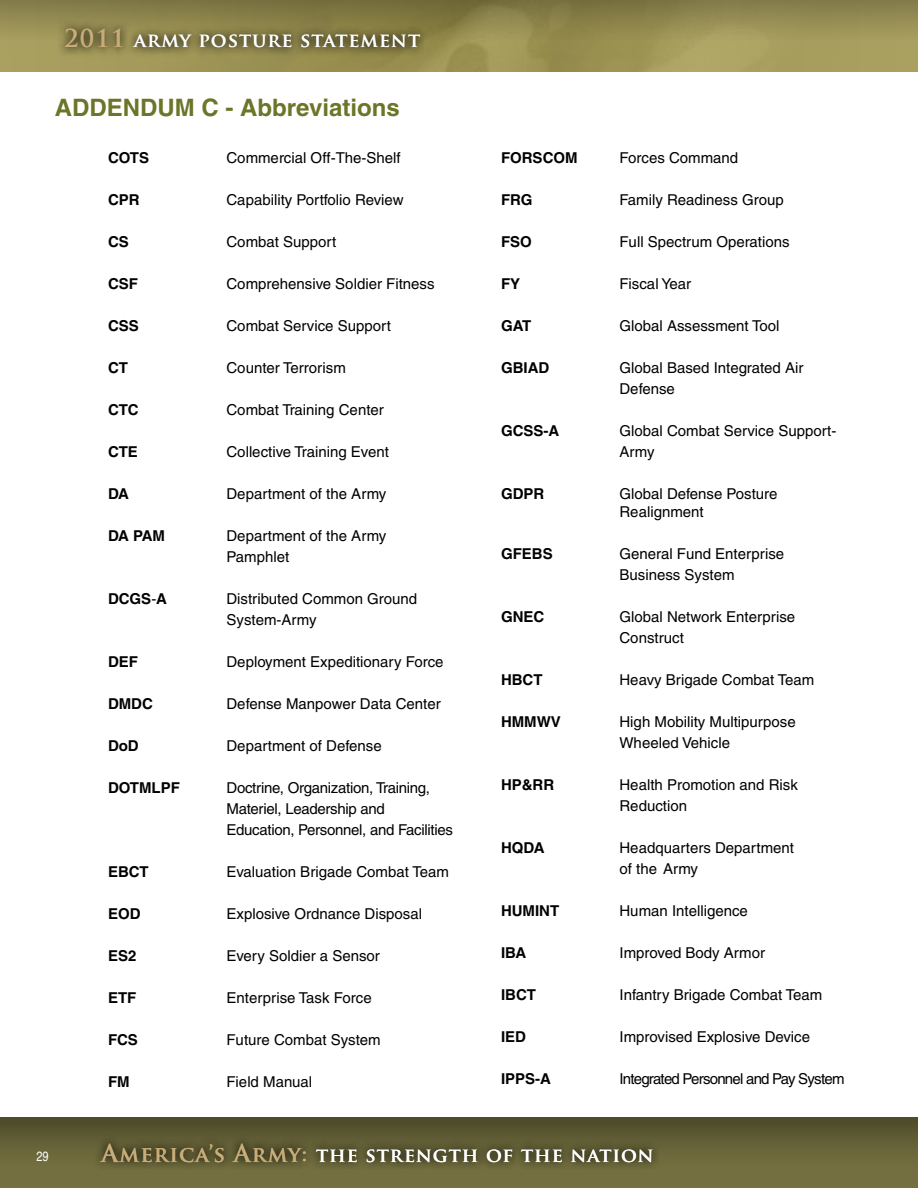
<style>
.page{position:relative;width:918px;height:1188px;background:#fff}
.page>*{position:absolute;margin:0;border:0;box-sizing:border-box;transform-origin:0 0}
.t1{font:700 24px "Helvetica";color:#6c7528}
.t2{font:700 19.2px "Trajan Pro";letter-spacing:.05em;color:#fff}
.t3{font:15px/21px "Helvetica";color:#000}
.t4{font:700 15px "Helvetica";color:#000}
.t5{font:15px/21px "Helvetica";letter-spacing:-.02em;color:#000}
.t6{font:15px "Helvetica";letter-spacing:-.05em;color:#000}
.t7{font:condensed 13.5px "Helvetica";color:#fff}
.s1{font-size:24px;color:#c8ad79}
.s2{font-weight:400}
.s3{font-size:21.6px;color:#c8ad79}
</style>
<div class="page">
<div style="left:0;top:1117px;width:918px;height:71px;background:#736f40"></div>
<img style="left:0;top:42px;width:917px;height:30px">
<svg style="left:0;top:0;width:917px;height:42px;background:#8c844c"></svg>
<div style="left:0;top:1117px;width:918px;height:55px;background:linear-gradient(to bottom,#4e4b2b,#787442)"></div>
<svg style="left:55px;top:19px;width:372px;height:37px;background:#817944"></svg>
<div style="left:90px;top:1133px;width:569px;height:37px;background:#000;opacity:.28"></div>
<hr style="left:917px;top:1117px;width:1px;height:55px;background:#000">
<hr style="left:917px;top:0;width:1px;height:72px;background:#aaa060">
<hr style="left:917px;top:0;width:1px;height:42px;background:#000">
<p class="t2" style="left:64px;top:28px;width:358px"><span class="s1">2011</span> army posture statement</p>
<h1 class="t1" style="left:55px;top:92px;width:346px">ADDENDUM C - Abbreviations</h1>
<p class="t4" style="left:108px;top:149px;width:43px">COTS</p>
<p class="t3" style="left:226px;top:147px;width:176px">Commercial Off-The-Shelf</p>
<p class="t4" style="left:108px;top:191px;width:33px">CPR</p>
<p class="t3" style="left:226px;top:189px;width:179px">Capability Portfolio Review</p>
<p class="t4" style="left:108px;top:233px;width:22px">CS</p>
<p class="t3" style="left:226px;top:231px;width:111px">Combat Support</p>
<p class="t4" style="left:108px;top:275px;width:31px">CSF</p>
<p class="t3" style="left:226px;top:273px;width:210px">Comprehensive Soldier Fitness</p>
<p class="t4" style="left:108px;top:317px;width:32px">CSS</p>
<p class="t3" style="left:226px;top:315px;width:166px">Combat Service Support</p>
<p class="t4" style="left:108px;top:359px;width:21px">CT</p>
<p class="t3" style="left:226px;top:357px;width:121px">Counter Terrorism</p>
<p class="t4" style="left:108px;top:401px;width:32px">CTC</p>
<p class="t3" style="left:226px;top:399px;width:159px">Combat Training Center</p>
<p class="t4" style="left:108px;top:443px;width:31px">CTE</p>
<p class="t3" style="left:226px;top:441px;width:164px">Collective Training Event</p>
<p class="t4" style="left:108px;top:485px;width:23px">DA</p>
<p class="t3" style="left:226px;top:483px;width:161px">Department of the Army</p>
<p class="t4" style="left:108px;top:527px;width:59px">DA PAM</p>
<p class="t3" style="left:226px;top:525px;width:161px">Department of the Army<br>Pamphlet</p>
<p class="t4" style="left:108px;top:590px;width:61px">DCGS<span class="s2">-</span>A</p>
<p class="t3" style="left:226px;top:588px;width:192px">Distributed Common Ground<br>System-Army</p>
<p class="t4" style="left:108px;top:653px;width:31px">DEF</p>
<p class="t3" style="left:226px;top:651px;width:219px">Deployment Expeditionary Force</p>
<p class="t4" style="left:108px;top:695px;width:46px">DMDC</p>
<p class="t3" style="left:226px;top:693px;width:216px">Defense Manpower Data Center</p>
<p class="t4" style="left:108px;top:737px;width:32px">DoD</p>
<p class="t3" style="left:226px;top:735px;width:157px">Department of Defense</p>
<p class="t4" style="left:108px;top:779px;width:73px">DOTMLPF</p>
<p class="t5" style="left:226px;top:777px;width:228px">Doctrine, Organization, Training,<br>Materiel, Leadership and<br>Education, Personnel, and Facilities</p>
<p class="t4" style="left:108px;top:863px;width:42px">EBCT</p>
<p class="t3" style="left:226px;top:861px;width:224px">Evaluation Brigade Combat Team</p>
<p class="t4" style="left:108px;top:905px;width:34px">EOD</p>
<p class="t3" style="left:226px;top:903px;width:197px">Explosive Ordnance Disposal</p>
<p class="t4" style="left:108px;top:947px;width:30px">ES2</p>
<p class="t3" style="left:226px;top:945px;width:155px">Every Soldier a Sensor</p>
<p class="t4" style="left:108px;top:989px;width:30px">ETF</p>
<p class="t3" style="left:226px;top:987px;width:147px">Enterprise Task Force</p>
<p class="t4" style="left:108px;top:1031px;width:31px">FCS</p>
<p class="t3" style="left:226px;top:1029px;width:156px">Future Combat System</p>
<p class="t4" style="left:108px;top:1073px;width:23px">FM</p>
<p class="t3" style="left:226px;top:1071px;width:87px">Field Manual</p>
<p class="t4" style="left:501px;top:149px;width:78px">FORSCOM</p>
<p class="t3" style="left:620px;top:147px;width:120px">Forces Command</p>
<p class="t4" style="left:501px;top:191px;width:33px">FRG</p>
<p class="t3" style="left:620px;top:189px;width:166px">Family Readiness Group</p>
<p class="t4" style="left:501px;top:233px;width:32px">FSO</p>
<p class="t3" style="left:620px;top:231px;width:172px">Full Spectrum Operations</p>
<p class="t4" style="left:501px;top:275px;width:21px">FY</p>
<p class="t3" style="left:620px;top:273px;width:73px">Fiscal Year</p>
<p class="t4" style="left:501px;top:317px;width:32px">GAT</p>
<p class="t3" style="left:620px;top:315px;width:162px">Global Assessment Tool</p>
<p class="t4" style="left:501px;top:359px;width:50px">GBIAD</p>
<p class="t3" style="left:620px;top:357px;width:185px">Global Based Integrated Air<br>Defense</p>
<p class="t4" style="left:501px;top:422px;width:60px">GCSS-A</p>
<p class="t3" style="left:620px;top:420px;width:218px">Global Combat Service Support-<br>Army</p>
<p class="t4" style="left:501px;top:485px;width:45px">GDPR</p>
<p class="t3" style="left:620px;top:485px;width:160px;line-height:18px">Global Defense Posture<br>Realignment</p>
<p class="t4" style="left:501px;top:545px;width:53px">GFEBS</p>
<p class="t3" style="left:620px;top:543px;width:166px">General Fund Enterprise<br>Business System</p>
<p class="t4" style="left:501px;top:608px;width:45px">GNEC</p>
<p class="t3" style="left:620px;top:606px;width:177px">Global Network Enterprise<br>Construct</p>
<p class="t4" style="left:501px;top:671px;width:43px">HBCT</p>
<p class="t3" style="left:620px;top:669px;width:196px">Heavy Brigade Combat Team</p>
<p class="t4" style="left:501px;top:713px;width:61px">HMMWV</p>
<p class="t3" style="left:620px;top:711px;width:178px">High Mobility Multipurpose<br>Wheeled Vehicle</p>
<p class="t4" style="left:501px;top:776px;width:55px">HP&amp;RR</p>
<p class="t3" style="left:620px;top:774px;width:180px">Health Promotion and Risk<br>Reduction</p>
<p class="t4" style="left:501px;top:839px;width:45px">HQDA</p>
<p class="t3" style="left:620px;top:837px;width:176px">Headquarters Department of the Army</p>
<p class="t4" style="left:501px;top:902px;width:60px">HUMINT</p>
<p class="t3" style="left:620px;top:900px;width:130px">Human Intelligence</p>
<p class="t4" style="left:501px;top:944px;width:27px">IBA</p>
<p class="t3" style="left:620px;top:942px;width:147px">Improved Body Armor</p>
<p class="t4" style="left:501px;top:986px;width:36px">IBCT</p>
<p class="t3" style="left:620px;top:984px;width:204px">Infantry Brigade Combat Team</p>
<p class="t4" style="left:501px;top:1028px;width:27px">IED</p>
<p class="t3" style="left:620px;top:1026px;width:192px">Improvised Explosive Device</p>
<p class="t4" style="left:501px;top:1070px;width:52px">IPPS-A</p>
<p class="t6" style="left:620px;top:1070px;width:227px">Integrated Personnel and Pay System</p>
<p class="t7" style="left:36px;top:1149px;width:14px">29</p>
<p class="t2" style="left:102px;top:1143px;width:554px"><span class="s1">A</span><span class="s3">merica’s</span> <span class="s1">A</span><span class="s3">rmy:</span> the strength of the nation</p>
</div>
